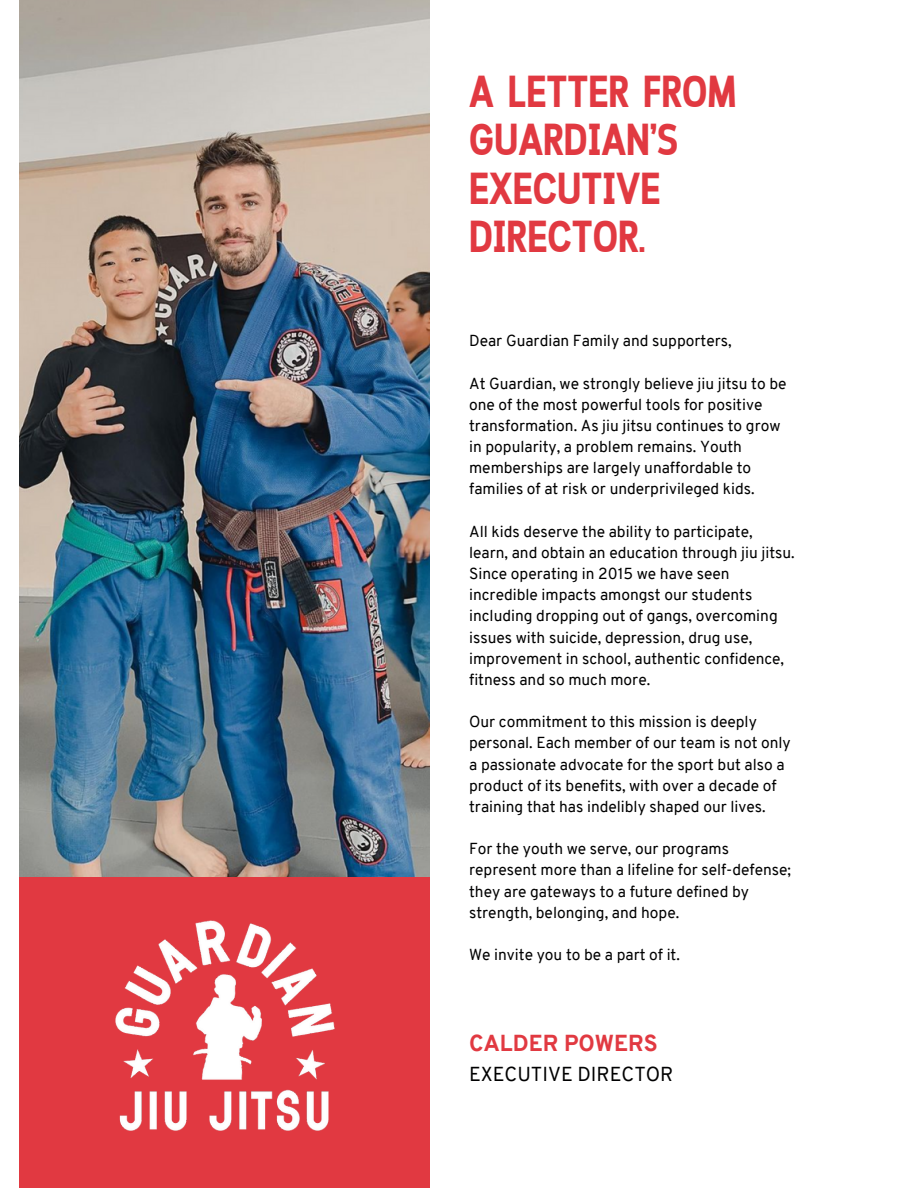
<style>
.page{position:relative;width:918px;height:1188px;background:#fff}
.page>*{position:absolute;margin:0;border:0;box-sizing:border-box;transform-origin:0 0}
.t1{font:700 44.55px/48.3px "Cloud Cond";color:#e13941}
.t2{font:800 22.5px "Overpass";color:#e13941}
.t3{font:19.8px "Overpass";color:#000001}
.t4{font:15.6px/21.1px "Overpass";color:#000001}
</style>
<div class="page">
<img style="left:19px;top:0;width:411px;height:877px">
<div style="left:19px;top:877px;width:411px;height:311px;background:#e13941"></div>
<img style="left:115px;top:920px;width:220px;height:211px">
<p class="t1" style="left:469px;top:71px;width:269px">A LETTER FROM<br>GUARDIAN’S<br>EXECUTIVE<br>DIRECTOR.</p>
<p class="t4" style="left:469px;top:332px;width:264px">Dear Guardian Family and supporters,</p>
<p class="t4" style="left:469px;top:374px;width:319px">At Guardian, we strongly believe jiu jitsu to be one of the most powerful tools for positive transformation. As jiu jitsu continues to grow in popularity, a problem remains. Youth memberships are largely unaffordable to families of at risk or underprivileged kids.</p>
<p class="t4" style="left:469px;top:522px;width:327px">All kids deserve the ability to participate, learn, and obtain an education through jiu jitsu.<br>Since operating in 2015 we have seen incredible impacts amongst our students including dropping out of gangs, overcoming issues with suicide, depression, drug use, improvement in school, authentic confidence, fitness and so much more.</p>
<p class="t4" style="left:469px;top:713px;width:323px">Our commitment to this mission is deeply personal. Each member of our team is not only a passionate advocate for the sport but also a product of its benefits, with over a decade of training that has indelibly shaped our lives.</p>
<h2 class="t4" style="left:469px;top:840px;width:323px">For the youth we serve, our programs represent more than a lifeline for self-defense; they are gateways to a future defined by strength, belonging, and hope.</h2>
<h3 class="t4" style="left:469px;top:946px;width:212px">We invite you to be a part of it.</h3>
<h1 class="t2" style="left:469px;top:1034px;width:190px">CALDER POWERS</h1>
<p class="t3" style="left:469px;top:1066px;width:206px">EXECUTIVE DIRECTOR</p>
</div>
